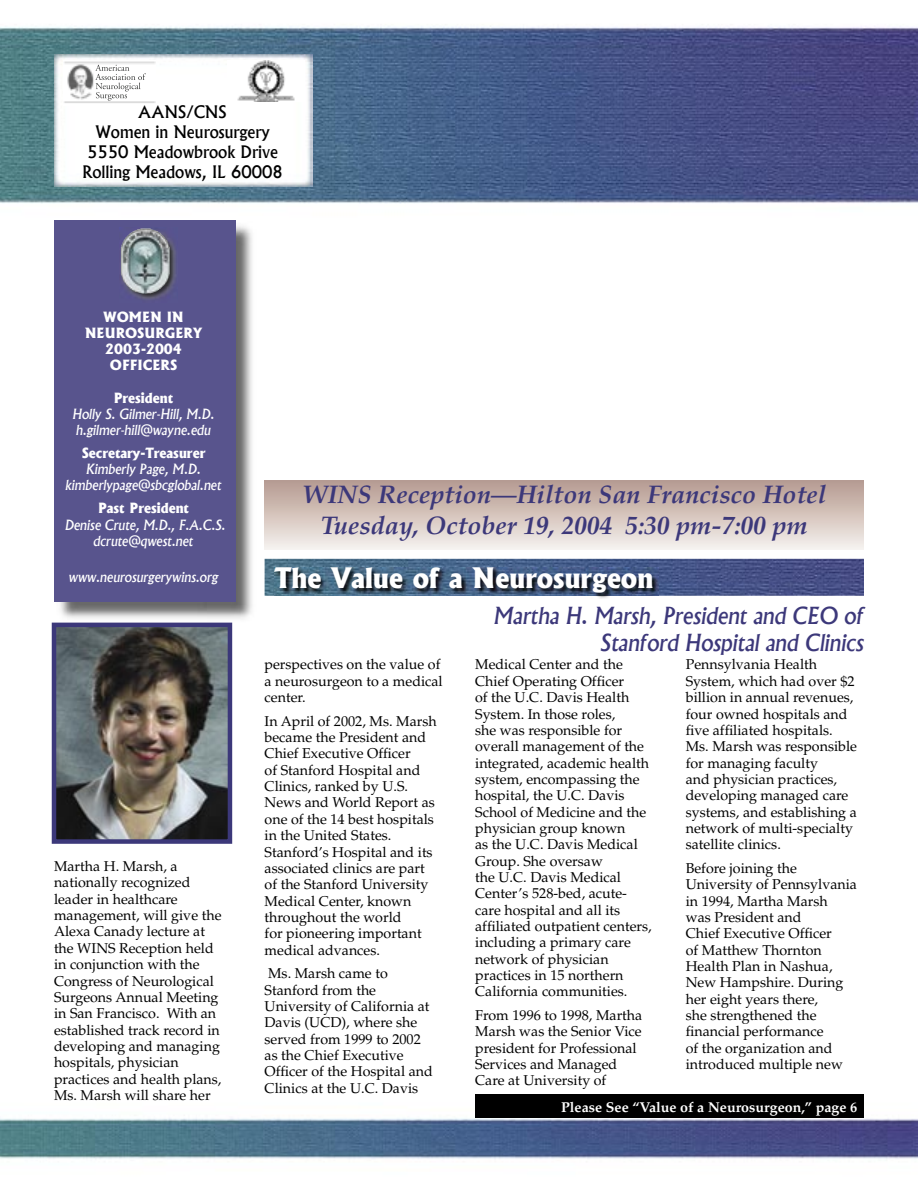
<style>
.page{position:relative;width:918px;height:1188px;background:#fff}
.page>*{position:absolute;margin:0;border:0;box-sizing:border-box;transform-origin:0 0}
.t1{font:800 27px "Albertus";color:#fff}
.t2{font:italic 700 25.5px/30.6px "Palatino";color:#3c387a;text-align:center}
.t3{font:italic 500 22.5px/27px "Albertus";color:#3c387a;text-align:right}
.t4{font:500 16.5px/19.8px "Albertus";color:#000;text-align:center}
.t5{font:14.25px/16.4px "Palatino";color:#000}
.t6{font:700 14.25px "Palatino";color:#fff}
.t7{font:italic 500 13.5px/16.2px "Albertus";color:#fff;text-align:center}
.t8{font:800 13.5px/16.2px "Albertus";color:#fff;text-align:center}
</style>
<div class="page">
<img style="left:0;top:26px;width:918px;height:1133px">
<img style="left:54px;top:54px;width:258px;height:132px">
<img style="left:64px;top:60px;width:92px;height:45px">
<img style="left:95px;top:65px;width:26px;height:6px">
<img style="left:95px;top:74px;width:29px;height:6px">
<img style="left:96px;top:83px;width:33px;height:8px">
<img style="left:96px;top:92px;width:28px;height:9px">
<img style="left:227px;top:60px;width:78px;height:42px">
<img style="left:207px;top:221px;width:49px;height:401px">
<img style="left:55px;top:602px;width:152px;height:20px">
<div style="left:55px;top:220px;width:181px;height:382px;background:#58548d"></div>
<img style="left:119px;top:227px;width:57px;height:72px">
<img style="left:121px;top:228px;width:49px;height:66px">
<svg style="left:52px;top:623px;width:180px;height:221px;background:#605f61"></svg>
<div style="left:265px;top:481px;width:599px;height:69px;background:linear-gradient(to bottom,#b69a90,#f6f2ee)"></div>
<img style="left:265px;top:559px;width:599px;height:37px">
<img style="left:275px;top:567px;width:383px;height:32px">
<div style="left:475px;top:1094px;width:389px;height:24px;background:#000"></div>
<p class="t4" style="left:82px;top:102px;width:202px">AANS/CNS<br>Women in Neurosurgery<br>5550 Meadowbrook Drive<br>Rolling Meadows, IL 60008</p>
<p class="t8" style="left:85px;top:309px;width:119px">WOMEN IN<br>NEUROSURGERY<br>2003-2004<br>OFFICERS</p>
<p class="t8" style="left:114px;top:390px;width:61px">President</p>
<p class="t7" style="left:72px;top:406px;width:144px;text-align:left">Holly S. Gilmer-Hill, M.D. h.gilmer-hill@wayne.edu</p>
<p class="t8" style="left:82px;top:445px;width:125px">Secretary-Treasurer</p>
<p class="t7" style="left:65px;top:461px;width:158px">Kimberly Page, M.D. kimberlypage@sbcglobal.net</p>
<p class="t8" style="left:98px;top:500px;width:93px">Past President</p>
<p class="t7" style="left:65px;top:517px;width:162px">Denise Crute, M.D., F.A.C.S. dcrute@qwest.net</p>
<p class="t7" style="left:69px;top:569px;width:151px">www.neurosurgerywins.org</p>
<p class="t5" style="left:54px;top:858px;width:169px">Martha H. Marsh, a nationally recognized leader in healthcare management, will give the<br>Alexa Canady lecture at the WINS Reception held in conjunction with the<br>Congress of Neurological<br>Surgeons Annual Meeting in San Francisco. With an established track record in developing and managing hospitals, physician practices and health plans,<br>Ms. Marsh will share her</p>
<h2 class="t2" style="left:302px;top:480px;width:526px">WINS Reception—Hilton San Francisco Hotel<br>Tuesday, October 19, 2004 5:30 pm-7:00 pm</h2>
<h1 class="t1" style="left:275px;top:561px;width:380px">The Value of a Neurosurgeon</h1>
<p class="t5" style="left:265px;top:657px;width:180px">perspectives on the value of a neurosurgeon to a medical center.</p>
<p class="t5" style="left:265px;top:713px;width:174px">In April of 2002, Ms. Marsh became the President and<br>Chief Executive Officer<br>of Stanford Hospital and<br>Clinics, ranked by U.S.<br>News and World Report as one of the 14 best hospitals in the United States.<br>Stanford’s Hospital and its associated clinics are part of the Stanford University<br>Medical Center, known throughout the world<br>for pioneering important medical advances.</p>
<p class="t5" style="left:265px;top:965px;width:170px">Ms. Marsh came to<br>Stanford from the<br>University of California at<br>Davis (UCD), where she served from 1999 to 2002 as the Chief Executive<br>Officer of the Hospital and<br>Clinics at the U.C. Davis</p>
<h3 class="t3" style="left:494px;top:603px;width:372px">Martha H. Marsh, President and CEO of<br>Stanford Hospital and Clinics</h3>
<p class="t5" style="left:475px;top:657px;width:178px">Medical Center and the<br>Chief Operating Officer<br>of the U.C. Davis Health<br>System. In those roles,<br>she was responsible for overall management of the integrated, academic health system, encompassing the hospital, the U.C. Davis<br>School of Medicine and the physician group known<br>as the U.C. Davis Medical<br>Group. She oversaw<br>the U.C. Davis Medical<br>Center’s 528-bed, acute&shy;care hospital and all its affiliated outpatient centers, including a primary care network of physician practices in 15 northern<br>California communities.</p>
<p class="t5" style="left:475px;top:1007px;width:169px">From 1996 to 1998, Martha<br>Marsh was the Senior Vice president for Professional<br>Services and Managed<br>Care at University of</p>
<p class="t5" style="left:686px;top:657px;width:173px">Pennsylvania Health<br>System, which had over $2 billion in annual revenues, four owned hospitals and five affiliated hospitals.<br>Ms. Marsh was responsible for managing faculty<br>and physician practices, developing managed care systems, and establishing a network of multi-specialty satellite clinics.</p>
<p class="t5" style="left:686px;top:860px;width:173px">Before joining the<br>University of Pennsylvania in 1994, Martha Marsh<br>was President and<br>Chief Executive Officer<br>of Matthew Thornton<br>Health Plan in Nashua,<br>New Hampshire. During her eight years there,<br>she strengthened the financial performance<br>of the organization and introduced multiple new</p>
<p class="t6" style="left:561px;top:1099px;width:298px">Please See “Value of a Neurosurgeon,” page 6</p>
</div>
